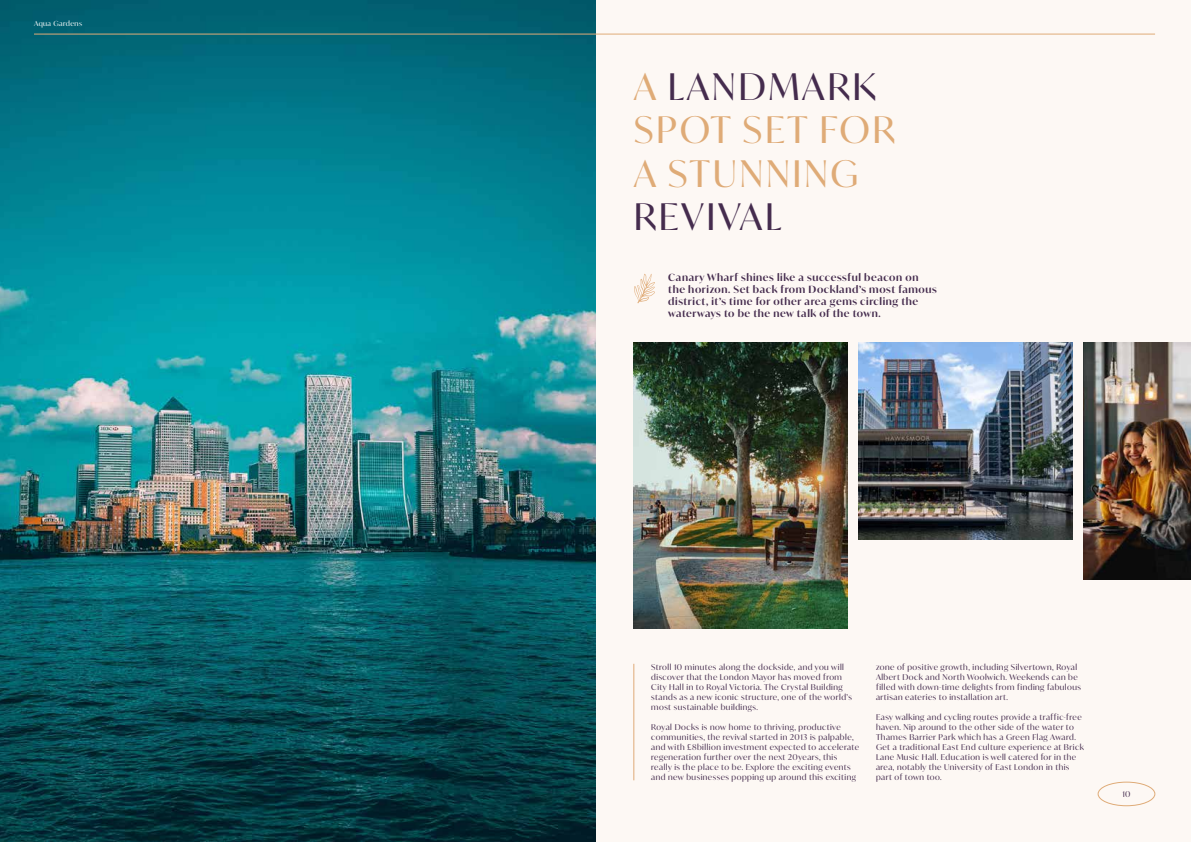
<style>
.page{position:relative;width:1191px;height:842px;background:#fdf8f4}
.page>*{position:absolute;margin:0;border:0;box-sizing:border-box;transform-origin:0 0}
.t1{font:36.7px/43.4px "Ivy Mode";letter-spacing:.07em;color:#dfab77}
.t2{font:36.7px "Ivy Mode";letter-spacing:.07em;color:#452c4e}
.t3{font:600 10px/12px "Ivy Mode";letter-spacing:.06em;color:#452c4e}
.t4{font:8px/10px "Ivy Mode";letter-spacing:.06em;color:#452c4e}
.t5{font:7px "Ivy Mode";letter-spacing:.06em;color:#fff}
.s1{color:#452c4e}
</style>
<div class="page">
<img style="left:0;top:0;width:595px;height:842px">
<img style="left:633px;top:343px;width:214px;height:285px">
<img style="left:858px;top:343px;width:214px;height:197px">
<img style="left:1083px;top:343px;width:108px;height:237px">
<hr style="left:633px;top:664px;width:1px;height:116px;background:#dfab77">
<hr style="left:34px;top:34px;width:1121px;height:1px;background:#dfab77">
<svg style="left:634px;top:274px;width:21px;height:29px"></svg>
<div style="left:1097px;top:782px;width:58px;height:24px;border:1px solid #dfab77;border-radius:50%"></div>
<p class="t5" style="left:34px;top:19px;width:50px">Aqua Gardens</p>
<h1 class="t1" style="left:634px;top:64px;width:263px">A <span class="s1">LANDMARK<br></span>SPOT SET FOR<br>A STUNNING</h1>
<h1 class="t2" style="left:634px;top:192px;width:149px">REVIVAL</h1>
<p class="t3" style="left:668px;top:272px;width:270px">Canary Wharf shines like a successful beacon on the horizon. Set back from Dockland’s most famous district, it’s time for other area gems circling the waterways to be the new talk of the town.</p>
<p class="t4" style="left:651px;top:662px;width:202px">Stroll 10 minutes along the dockside, and you will discover that the London Mayor has moved from City Hall in to Royal Victoria. The Crystal Building stands as a new iconic structure, one of the world’s most sustainable buildings.</p>
<p class="t4" style="left:651px;top:722px;width:209px">Royal Docks is now home to thriving, productive communities, the revival started in 2013 is palpable, and with £8billion investment expected to accelerate regeneration further over the next 20years, this really is the place to be. Explore the exciting events and new businesses popping up around this exciting</p>
<p class="t4" style="left:876px;top:662px;width:206px">zone of positive growth, including Silvertown, Royal Albert Dock and North Woolwich. Weekends can be filled with down-time delights from finding fabulous artisan eateries to installation art.</p>
<p class="t4" style="left:876px;top:712px;width:209px">Easy walking and cycling routes provide a traffic-free haven. Nip around to the other side of the water to Thames Barrier Park which has a Green Flag Award.<br>Get a traditional East End culture experience at Brick Lane Music Hall. Education is well catered for in the area, notably the University of East London in this part of town too.</p>
<p class="t4" style="left:1122px;top:789px;width:10px">10</p>
</div>
